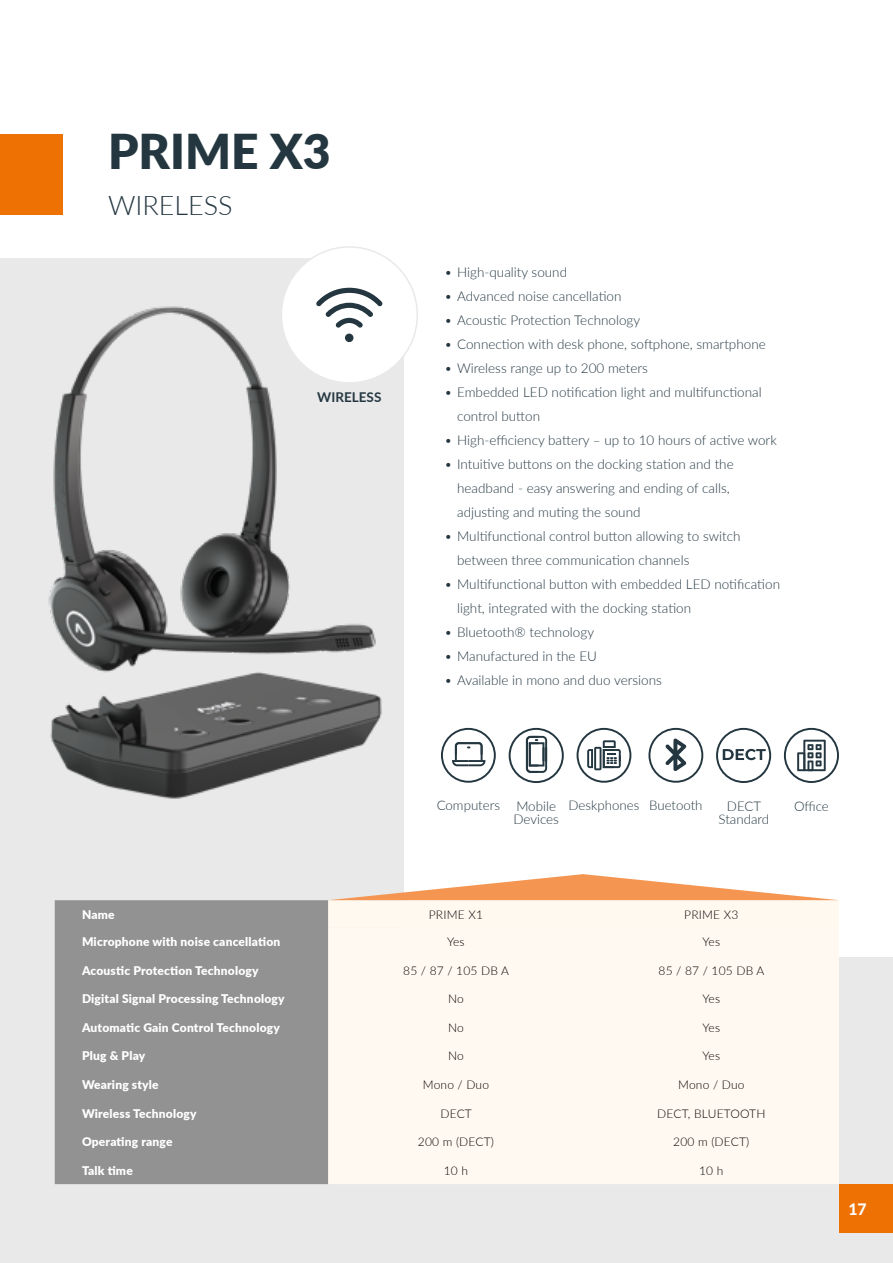
<style>
.page{position:relative;width:893px;height:1263px;background:#fff}
.page>*{position:absolute;margin:0;border:0;box-sizing:border-box;transform-origin:0 0}
.t1{font:900 48px "Lato";color:#243741}
.t2{font:300 27px "Lato";color:#243741}
.t3{font:800 15.75px "Lato";color:#fff}
.t4{font:300 13.5px/24px "Lato";color:#243741}
.t5{font:700 13.5px "Lato";color:#243741}
.t6{font:300 13.35px/13.8px "Lato";color:#243741;text-align:right}
.t7{font:900 12px "Lato";letter-spacing:.015em;color:#fff}
.t8{font:300 12px "Lato";letter-spacing:.015em;color:#000}
.s1{font-size:13.2px}
</style>
<div class="page">
<div style="left:0;top:258px;width:404px;height:700px;background:#e9e9e9"></div>
<div style="left:0;top:958px;width:893px;height:305px;background:#e9e9e9"></div>
<div style="left:0;top:134px;width:62px;height:81px;background:#ee7203"></div>
<svg style="left:441px;top:728px;width:55px;height:55px"></svg>
<svg style="left:509px;top:728px;width:55px;height:55px"></svg>
<svg style="left:577px;top:728px;width:54px;height:55px"></svg>
<svg style="left:648px;top:728px;width:55px;height:55px"></svg>
<svg style="left:716px;top:728px;width:55px;height:55px"></svg>
<svg style="left:784px;top:728px;width:55px;height:55px"></svg>
<img style="left:0;top:282px;width:393px;height:531px">
<div style="left:55px;top:900px;width:273px;height:284px;background:#929292"></div>
<div style="left:328px;top:927px;width:511px;height:257px;background:#fff9f1"></div>
<svg style="left:328px;top:874px;width:511px;height:53px"></svg>
<svg style="left:280px;top:246px;width:138px;height:138px"></svg>
<div style="left:839px;top:1184px;width:54px;height:49px;background:#ee7203"></div>
<h1 class="t1" style="left:108px;top:115px;width:224px">PRIME X3</h1>
<h2 class="t2" style="left:108px;top:186px;width:126px">WIRELESS</h2>
<p class="t5" style="left:317px;top:387px;width:66px">WIRELESS</p>
<p class="t4" style="left:444px;top:259px;width:124px">• High-quality sound</p>
<p class="t4" style="left:444px;top:283px;width:179px">• Advanced noise cancellation</p>
<p class="t4" style="left:444px;top:307px;width:197px">• Acoustic Protection Technology</p>
<p class="t4" style="left:444px;top:331px;width:323px">• Connection with desk phone, softphone, smartphone</p>
<p class="t4" style="left:444px;top:355px;width:205px">• Wireless range up to 200 meters</p>
<p class="t4" style="left:457px;top:379px;width:306px;text-indent:-13px">• Embedded LED notification light and multifunctional control button</p>
<p class="t4" style="left:444px;top:427px;width:334px">• High-efficiency battery – up to 10 hours of active work</p>
<p class="t4" style="left:457px;top:451px;width:278px;text-indent:-13px">• Intuitive buttons on the docking station and the headband - easy answering and ending of calls, adjusting and muting the sound</p>
<p class="t4" style="left:457px;top:523px;width:285px;text-indent:-13px">• Multifunctional control button allowing to switch between three communication channels</p>
<p class="t4" style="left:457px;top:571px;width:324px;text-indent:-13px">• Multifunctional button with embedded LED notification light, integrated with the docking station</p>
<p class="t4" style="left:444px;top:619px;width:151px">• Bluetooth® technology</p>
<p class="t4" style="left:444px;top:643px;width:154px">• Manufactured in the EU</p>
<p class="t4" style="left:444px;top:667px;width:219px">• Available in mono and duo versions</p>
<p class="t6" style="left:437px;top:798px;width:124px">Computers Mobile<br>Devices</p>
<p class="t6" style="left:569px;top:798px;width:136px">Deskphones <span class="s1">Buetooth</span></p>
<p class="t6" style="left:718px;top:799px;width:52px;line-height:13.4px;text-align:center">DECT<br>Standard</p>
<p class="t6" style="left:794px;top:799px;width:36px">Office</p>
<p class="t7" style="left:82px;top:905px;width:34px">Name</p>
<p class="t8" style="left:429px;top:906px;width:56px">PRIME X1</p>
<p class="t8" style="left:684px;top:906px;width:56px">PRIME X3</p>
<p class="t7" style="left:82px;top:933px;width:200px">Microphone with noise cancellation</p>
<p class="t8" style="left:447px;top:933px;width:19px">Yes</p>
<p class="t8" style="left:702px;top:933px;width:19px">Yes</p>
<p class="t7" style="left:82px;top:961px;width:178px">Acoustic Protection Technology</p>
<p class="t8" style="left:403px;top:962px;width:107px">85 / 87 / 105 DB A</p>
<p class="t8" style="left:658px;top:962px;width:107px">85 / 87 / 105 DB A</p>
<p class="t7" style="left:82px;top:990px;width:204px">Digital Signal Processing Technology</p>
<p class="t8" style="left:448px;top:991px;width:17px">No</p>
<p class="t8" style="left:702px;top:991px;width:19px">Yes</p>
<p class="t7" style="left:82px;top:1018px;width:199px">Automatic Gain Control Technology</p>
<p class="t8" style="left:448px;top:1019px;width:17px">No</p>
<p class="t8" style="left:702px;top:1019px;width:19px">Yes</p>
<p class="t7" style="left:82px;top:1047px;width:65px">Plug &amp; Play</p>
<p class="t8" style="left:448px;top:1048px;width:17px">No</p>
<p class="t8" style="left:702px;top:1048px;width:19px">Yes</p>
<p class="t7" style="left:82px;top:1075px;width:78px">Wearing style</p>
<p class="t8" style="left:423px;top:1076px;width:68px">Mono / Duo</p>
<p class="t8" style="left:678px;top:1076px;width:68px">Mono / Duo</p>
<p class="t7" style="left:82px;top:1104px;width:116px">Wireless Technology</p>
<p class="t8" style="left:440px;top:1105px;width:33px">DECT</p>
<p class="t8" style="left:657px;top:1105px;width:110px">DECT, BLUETOOTH</p>
<p class="t7" style="left:82px;top:1133px;width:92px">Operating range</p>
<p class="t8" style="left:418px;top:1133px;width:78px">200 m (DECT)</p>
<p class="t8" style="left:673px;top:1133px;width:78px">200 m (DECT)</p>
<p class="t7" style="left:82px;top:1161px;width:52px">Talk time</p>
<p class="t8" style="left:444px;top:1162px;width:26px">10 h</p>
<p class="t8" style="left:699px;top:1162px;width:26px">10 h</p>
<p class="t3" style="left:848px;top:1197px;width:20px">17</p>
</div>
